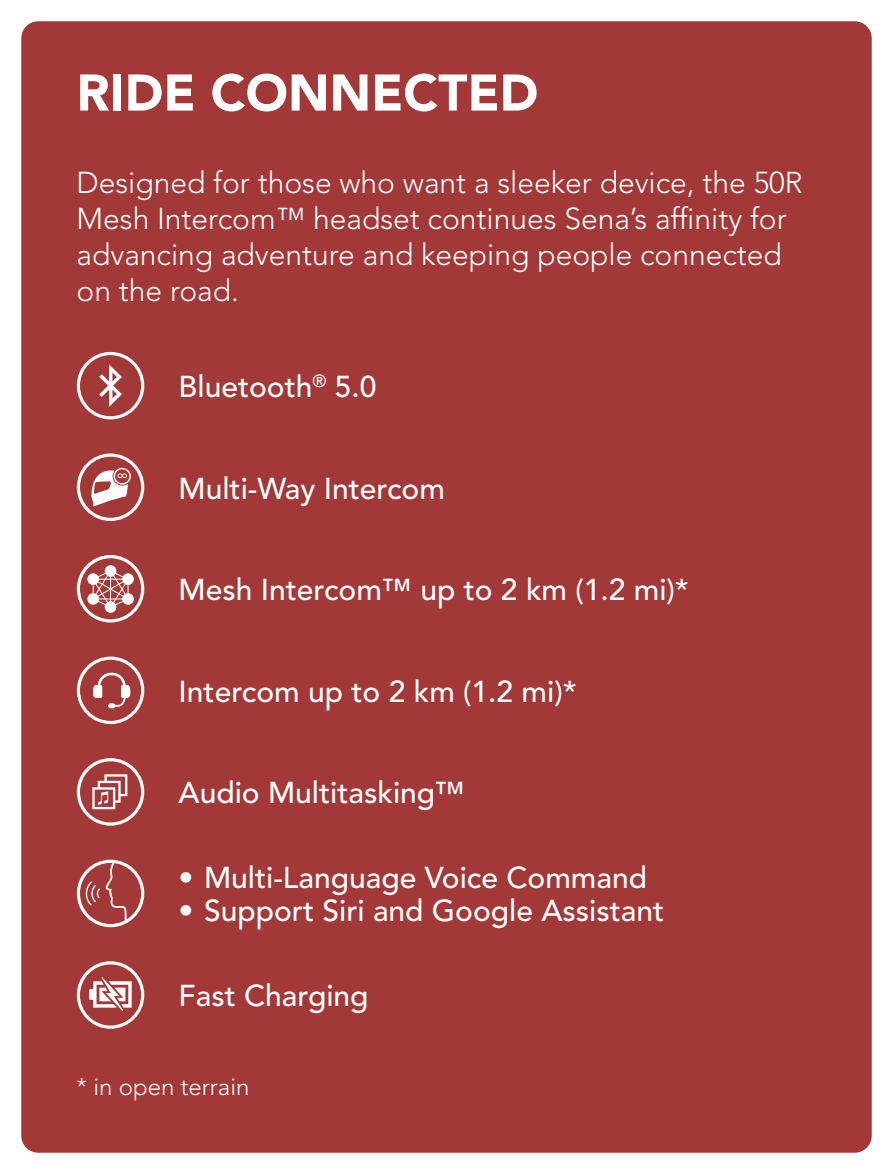
<style>
.page{position:relative;width:893px;height:1174px;background:#fff}
.page>*{position:absolute;margin:0;border:0;box-sizing:border-box;transform-origin:0 0}
.t1{font:900 51px "Avenir LT Std";color:#fff}
.t2{font:500 30px "Avenir LT Std";color:#fff}
.t3{font:300 30px/36px "Avenir LT Std";color:#fff}
.t4{font:300 24px "Avenir LT Std";color:#fff}
</style>
<div class="page">
<div style="left:21px;top:21px;width:851px;height:1131px;background:#a23837;border-radius:17px"></div>
<svg style="left:77px;top:352px;width:67px;height:67px"></svg>
<svg style="left:77px;top:453px;width:67px;height:68px"></svg>
<svg style="left:77px;top:555px;width:67px;height:67px"></svg>
<svg style="left:77px;top:656px;width:67px;height:68px"></svg>
<svg style="left:77px;top:758px;width:67px;height:67px"></svg>
<svg style="left:77px;top:859px;width:67px;height:68px"></svg>
<svg style="left:77px;top:961px;width:67px;height:67px"></svg>
<h1 class="t1" style="left:77px;top:63px;width:463px">RIDE CONNECTED</h1>
<p class="t3" style="left:77px;top:166px;width:728px">Designed for those who want a sleeker device, the 50R Mesh Intercom™ headset continues Sena’s affinity for advancing adventure and keeping people connected on the road.</p>
<p class="t2" style="left:179px;top:372px;width:200px">Bluetooth<sup>®</sup> 5.0</p>
<p class="t2" style="left:179px;top:473px;width:268px">Multi-Way Intercom</p>
<p class="t2" style="left:179px;top:575px;width:512px">Mesh Intercom™ up to 2 km (1.2 mi)*</p>
<p class="t2" style="left:179px;top:676px;width:400px">Intercom up to 2 km (1.2 mi)*</p>
<p class="t2" style="left:179px;top:778px;width:288px">Audio Multitasking™</p>
<p class="t2" style="left:179px;top:863px;width:470px">• Multi-Language Voice Command</p>
<p class="t2" style="left:179px;top:896px;width:487px">• Support Siri and Google Assistant</p>
<p class="t2" style="left:179px;top:981px;width:192px">Fast Charging</p>
<p class="t4" style="left:77px;top:1075px;width:174px">* in open terrain</p>
</div>
